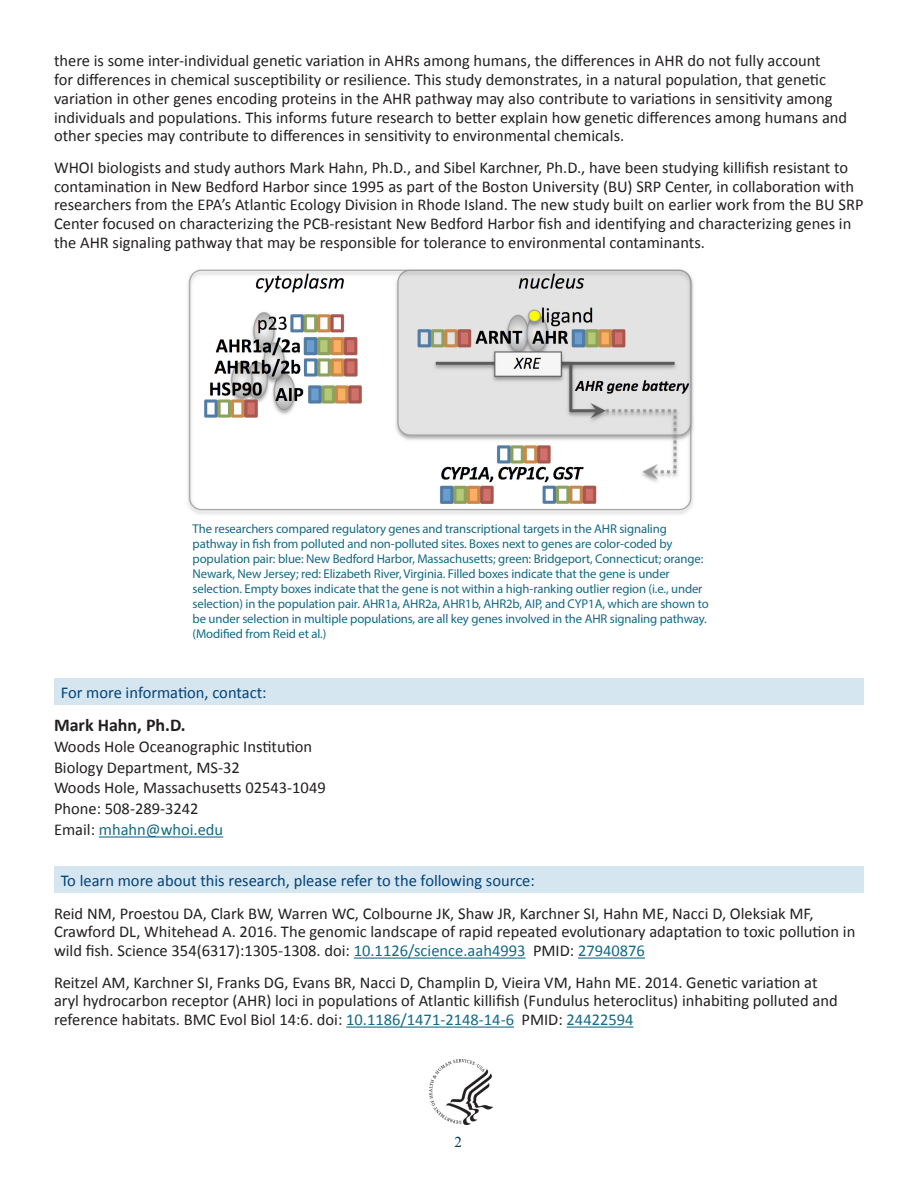
<style>
.page{position:relative;width:918px;height:1188px;background:#fff}
.page>*{position:absolute;margin:0;border:0;box-sizing:border-box;transform-origin:0 0}
.For_More_Info_Contac{font:700 18px "Calibri";color:#231f20}
.Body_Text{font:16.5px/18.8px "Calibri";color:#231f20}
.For_More_Info_Contac-2{font:16.5px "Calibri";color:#231f20}
.Subheads_with_Backgr{font:16.5px "Calibri";color:#00437b}
.For_More_Info_Contac-3{font:16.5px "Calibri";color:#136a85}
.t1{font:15px "Times New Roman";color:#036}
.Box_Caption{font:12.75px/15px "Myriad Pro";letter-spacing:-.01em;color:#136a85}
.s1{color:#231f20}
.s2{color:#136a85}
</style>
<div class="page">
<div style="left:54px;top:678px;width:810px;height:27px;background:#d6e6f0"></div>
<hr style="left:99px;top:836px;width:124px;height:2px;background:#136a85">
<div style="left:54px;top:866px;width:810px;height:27px;background:#d6e6f0"></div>
<hr style="left:354px;top:958px;width:172px;height:1px;background:#136a85">
<hr style="left:578px;top:958px;width:67px;height:1px;background:#136a85">
<hr style="left:346px;top:1027px;width:168px;height:1px;background:#136a85">
<hr style="left:567px;top:1027px;width:67px;height:1px;background:#136a85">
<img style="left:429px;top:1059px;width:64px;height:65px">
<img style="left:188px;top:269px;width:506px;height:246px">
<p class="Body_Text" style="left:54px;top:52px;width:795px">there is some inter-individual genetic variation in AHRs among humans, the differences in AHR do not fully account<br>for differences in chemical susceptibility or resilience. This study demonstrates, in a natural population, that genetic variation in other genes encoding proteins in the AHR pathway may also contribute to variations in sensitivity among individuals and populations. This informs future research to better explain how genetic differences among humans and other species may contribute to differences in sensitivity to environmental chemicals.</p>
<p class="Body_Text" style="left:54px;top:158px;width:811px">WHOI biologists and study authors Mark Hahn, Ph.D., and Sibel Karchner, Ph.D., have been studying killifish resistant to contamination in New Bedford Harbor since 1995 as part of the Boston University (BU) SRP Center, in collaboration with researchers from the EPA’s Atlantic Ecology Division in Rhode Island. The new study built on earlier work from the BU SRP Center focused on characterizing the PCB-resistant New Bedford Harbor fish and identifying and characterizing genes in the AHR signaling pathway that may be responsible for tolerance to environmental contaminants.</p>
<p class="Box_Caption" style="left:193px;top:521px;width:518px">The researchers compared regulatory genes and transcriptional targets in the AHR signaling pathway in fish from polluted and non-polluted sites. Boxes next to genes are color-coded by population pair: blue: New Bedford Harbor, Massachusetts; green: Bridgeport, Connecticut; orange:<br>Newark, New Jersey; red: Elizabeth River, Virginia. Filled boxes indicate that the gene is under selection. Empty boxes indicate that the gene is not within a high-ranking outlier region (i.e., under selection) in the population pair. AHR1a, AHR2a, AHR1b, AHR2b, AIP, and CYP1A, which are shown to be under selection in multiple populations, are all key genes involved in the AHR signaling pathway. (Modified from Reid et al.)</p>
<p class="Subheads_with_Backgr" style="left:61px;top:683px;width:207px">For more information, contact:</p>
<p class="For_More_Info_Contac" style="left:54px;top:713px;width:133px">Mark Hahn, Ph.D.</p>
<p class="For_More_Info_Contac-2" style="left:54px;top:736px;width:260px">Woods Hole Oceanographic Institution</p>
<p class="For_More_Info_Contac-2" style="left:54px;top:757px;width:187px">Biology Department, MS-32</p>
<p class="For_More_Info_Contac-2" style="left:54px;top:777px;width:273px">Woods Hole, Massachusetts 02543-1049</p>
<p class="For_More_Info_Contac-2" style="left:54px;top:798px;width:146px">Phone: 508-289-3242</p>
<p class="For_More_Info_Contac-3" style="left:54px;top:819px;width:171px"><span class="s1">Email:</span> mhahn@whoi.edu</p>
<p class="Subheads_with_Backgr" style="left:61px;top:871px;width:476px">To learn more about this research, please refer to the following source:</p>
<p class="Body_Text" style="left:54px;top:904px;width:803px">Reid NM, Proestou DA, Clark BW, Warren WC, Colbourne JK, Shaw JR, Karchner SI, Hahn ME, Nacci D, Oleksiak MF,<br>Crawford DL, Whitehead A. 2016. The genomic landscape of rapid repeated evolutionary adaptation to toxic pollution in wild fish. Science 354(6317):1305-1308. doi: <span class="s2">10.1126/science.aah4993</span> PMID: <span class="s2">27940876</span></p>
<p class="Body_Text" style="left:54px;top:973px;width:785px">Reitzel AM, Karchner SI, Franks DG, Evans BR, Nacci D, Champlin D, Vieira VM, Hahn ME. 2014. Genetic variation at aryl hydrocarbon receptor (AHR) loci in populations of Atlantic killifish (Fundulus heteroclitus) inhabiting polluted and reference habitats. BMC Evol Biol 14:6. doi: <span class="s2">10.1186/1471-2148-14-6</span> PMID: <span class="s2">24422594</span></p>
<p class="t1" style="left:454px;top:1131px;width:9px">2</p>
</div>
